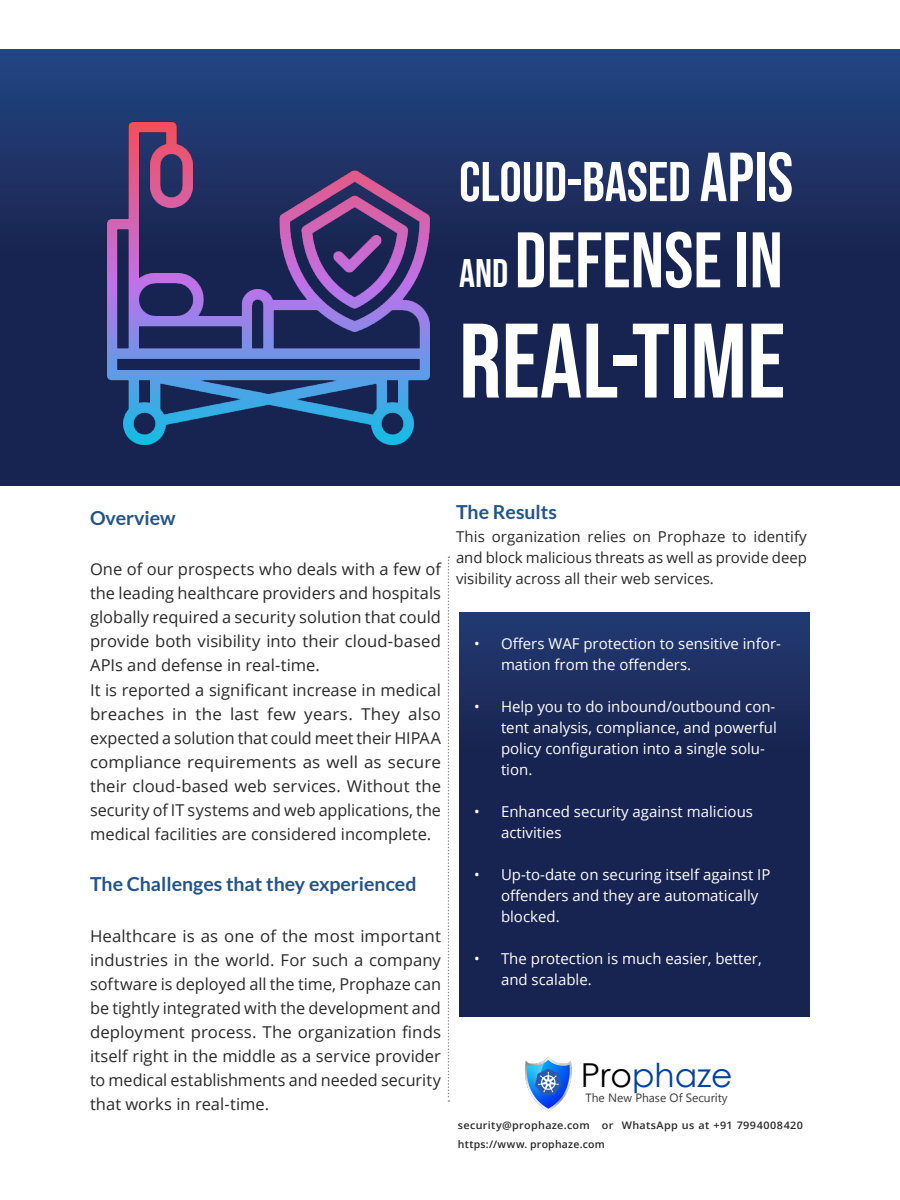
<style>
.page{position:relative;width:900px;height:1200px;background:#fff}
.page>*{position:absolute;margin:0;border:0;box-sizing:border-box;transform-origin:0 0}
.t1{font:105.6px "Bebas Neue";color:#fff}
.t2{font:78.6px "Bebas Neue";color:#fff}
.t3{font:55.95px "Bebas Neue";color:#fff}
.t4{font:33px "Century Gothic";color:#0040a0}
.Paragraph_Style_1{font:700 19.35px "Lato";color:#235489}
.Paragraph_Style_1-2{font:16.35px/24px "Open Sans";color:#292929;text-align:justify}
.t5{font:15px/21px "Open Sans";color:#fff}
.t6{font:15px/21px "Open Sans";color:#292929;text-align:justify}
.t7{font:12px "Nirmala UI";color:#3b3b3b}
.Paragraph_Style_1-3{font:600 10.35px/19.5px "Open Sans";letter-spacing:.025em;color:#292929;scale:1.04 1}
.s1{font-size:69.3px}
.s2{font-size:39.9px}
.s3{color:#000}
</style>
<div class="page">
<div style="left:0;top:50px;width:900px;height:436px;background:linear-gradient(to bottom,#203c75,#141a43)"></div>
<img style="left:96px;top:111px;width:345px;height:345px">
<svg style="left:448px;top:556px;width:1px;height:546px"></svg>
<div style="left:459px;top:612px;width:351px;height:405px;background:linear-gradient(to bottom,#1e3163,#141e48)"></div>
<img style="left:525px;top:1057px;width:47px;height:54px">
<p class="t3" style="left:459px;top:150px;width:336px">CLOUD-BASED <span class="s1">APIS</span></p>
<p class="t2" style="left:459px;top:216px;width:326px"><span class="s2">AND</span> DEFENSE IN</p>
<p class="t1" style="left:459px;top:301px;width:328px">REAL-TIME</p>
<p class="Paragraph_Style_1" style="left:90px;top:507px;width:87px">Overview</p>
<p class="Paragraph_Style_1-2" style="left:90px;top:557px;width:353px">One of our prospects who deals with a few of the leading healthcare providers and hospitals globally required a security solution that could provide both visibility into their cloud-based APIs and defense in real-time.</p>
<p class="Paragraph_Style_1-2" style="left:90px;top:678px;width:353px">It is reported a significant increase in medical breaches in the last few years. They also expected a solution that could meet their HIPAA compliance requirements as well as secure their cloud-based web services. Without the security of IT systems and web applications, the medical facilities are considered incomplete.</p>
<p class="Paragraph_Style_1" style="left:90px;top:873px;width:328px">The Challenges that they experienced</p>
<p class="Paragraph_Style_1-2" style="left:90px;top:924px;width:353px">Healthcare is as one of the most important industries in the world. For such a company software is deployed all the time, Prophaze can be tightly integrated with the development and deployment process. The organization finds itself right in the middle as a service provider to medical establishments and needed security that works in real-time.</p>
<p class="Paragraph_Style_1" style="left:456px;top:501px;width:102px">The Results</p>
<p class="t6" style="left:456px;top:526px;width:353px">This organization relies on Prophaze to identify and block malicious threats as well as provide deep visibility across all their web services.</p>
<p class="t5" style="left:501px;top:633px;width:281px;text-indent:-27px">• Offers WAF protection to sensitive infor&shy;mation from the offenders.</p>
<p class="t5" style="left:501px;top:696px;width:277px;text-indent:-27px">• Help you to do inbound/outbound con&shy;tent analysis, compliance, and powerful policy configuration into a single solu&shy;tion.</p>
<p class="t5" style="left:501px;top:801px;width:254px;text-indent:-27px">• Enhanced security against malicious activities</p>
<p class="t5" style="left:501px;top:864px;width:271px;text-indent:-27px">• Up-to-date on securing itself against IP offenders and they are automatically blocked.</p>
<p class="t5" style="left:501px;top:948px;width:262px;text-indent:-27px">• The protection is much easier, better, and scalable.</p>
<p class="t4" style="left:581px;top:1052px;width:153px"><span class="s3">Pro</span>phaze</p>
<p class="t7" style="left:585px;top:1089px;width:144px">The New Phase Of Security</p>
<p class="Paragraph_Style_1-3" style="left:458px;top:1115px;width:333px">security@prophaze.com or WhatsApp us at +91 7994008420 https://www. prophaze.com</p>
</div>
